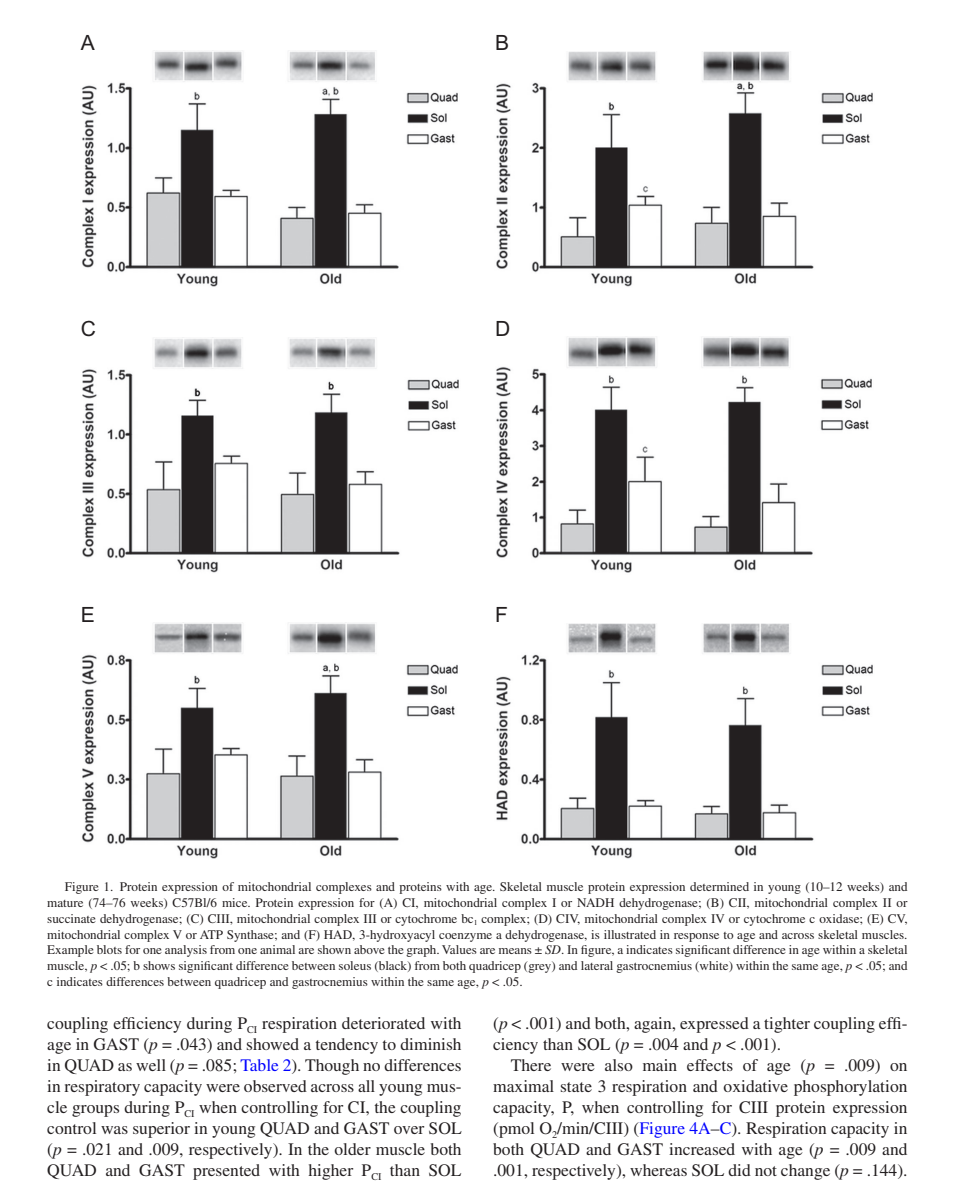
<style>
.page{position:relative;width:968px;height:1191px;background:#fff}
.page>*{position:absolute;margin:0;border:0;box-sizing:border-box;transform-origin:0 0}
.t1{font:21px "Arial";color:#231f20}
.t2{font:17.5px/21px "Times LT Std";color:#231f20;text-align:justify}
.t3{font:13.12px/15.8px "Times LT Std";color:#231f20;text-align:justify}
.s1{font-style:italic}
.s2{color:#00f}
</style>
<div class="page">
<img style="left:81px;top:51px;width:377px;height:236px">
<img style="left:496px;top:51px;width:377px;height:236px">
<img style="left:82px;top:337px;width:377px;height:236px">
<img style="left:496px;top:336px;width:376px;height:237px">
<img style="left:81px;top:623px;width:377px;height:236px">
<img style="left:496px;top:623px;width:377px;height:236px">
<h1 class="t1" style="left:81px;top:31px;width:16px">A</h1>
<h1 class="t1" style="left:495px;top:31px;width:16px">B</h1>
<h1 class="t1" style="left:81px;top:317px;width:17px">C</h1>
<h1 class="t1" style="left:495px;top:317px;width:17px">D</h1>
<h1 class="t1" style="left:81px;top:602px;width:16px">E</h1>
<h1 class="t1" style="left:495px;top:602px;width:14px">F</h1>
<p class="t3" style="left:47px;top:879px;width:861px;text-indent:18px">Figure 1. Protein expression of mitochondrial complexes and proteins with age. Skeletal muscle protein expression determined in young (10–12 weeks) and mature (74–76 weeks) C57Bl/6 mice. Protein expression for (A) CI, mitochondrial complex I or NADH dehydrogenase; (B) CII, mitochondrial complex II or succinate dehydrogenase; (C) CIII, mitochondrial complex III or cytochrome bc<sub>1</sub> complex; (D) CIV, mitochondrial complex IV or cytochrome c oxidase; (E) CV, mitochondrial complex V or ATP Synthase; and (F) HAD, 3-hydroxyacyl coenzyme a dehydrogenase, is illustrated in response to age and across skeletal muscles.<br>Example blots for one analysis from one animal are shown above the graph. Values are means ± <span class="s1">SD</span>. In figure, a indicates significant difference in age within a skeletal muscle, <span class="s1">p</span> &lt; .05; b shows significant difference between soleus (black) from both quadricep (grey) and lateral gastrocnemius (white) within the same age, <span class="s1">p</span> &lt; .05; and c indicates differences between quadricep and gastrocnemius within the same age, <span class="s1">p</span> &lt; .05.</p>
<p class="t2" style="left:47px;top:1012px;width:416px">coupling efficiency during P<sub>CI</sub> respiration deteriorated with age in GAST (<span class="s1">p</span> = .043) and showed a tendency to diminish in QUAD as well (<span class="s1">p</span> = .085; <span class="s2">Table 2</span>). Though no differences in respiratory capacity were observed across all young mus&shy;cle groups during P<sub>CI</sub> when controlling for CI, the coupling control was superior in young QUAD and GAST over SOL (<span class="s1">p</span> = .021 and .009, respectively). In the older muscle both QUAD and GAST presented with higher P<sub>CI</sub> than SOL</p>
<h2 class="t2" style="left:493px;top:1012px;width:416px">(<span class="s1">p</span> &lt; .001) and both, again, expressed a tighter coupling effi&shy;ciency than SOL (<span class="s1">p</span> = .004 and <span class="s1">p</span> &lt; .001).</h2>
<p class="t2" style="left:493px;top:1054px;width:416px;text-indent:18px">There were also main effects of age (<span class="s1">p</span> = .009) on maximal state 3 respiration and oxidative phosphorylation capacity, P, when controlling for CIII protein expression (pmol O<sub>2</sub>/min/CIII) (<span class="s2">Figure 4A</span>–<span class="s2">C</span>). Respiration capacity in both QUAD and GAST increased with age (<span class="s1">p</span> = .009 and .001, respectively), whereas SOL did not change (<span class="s1">p</span> = .144).</p>
</div>
